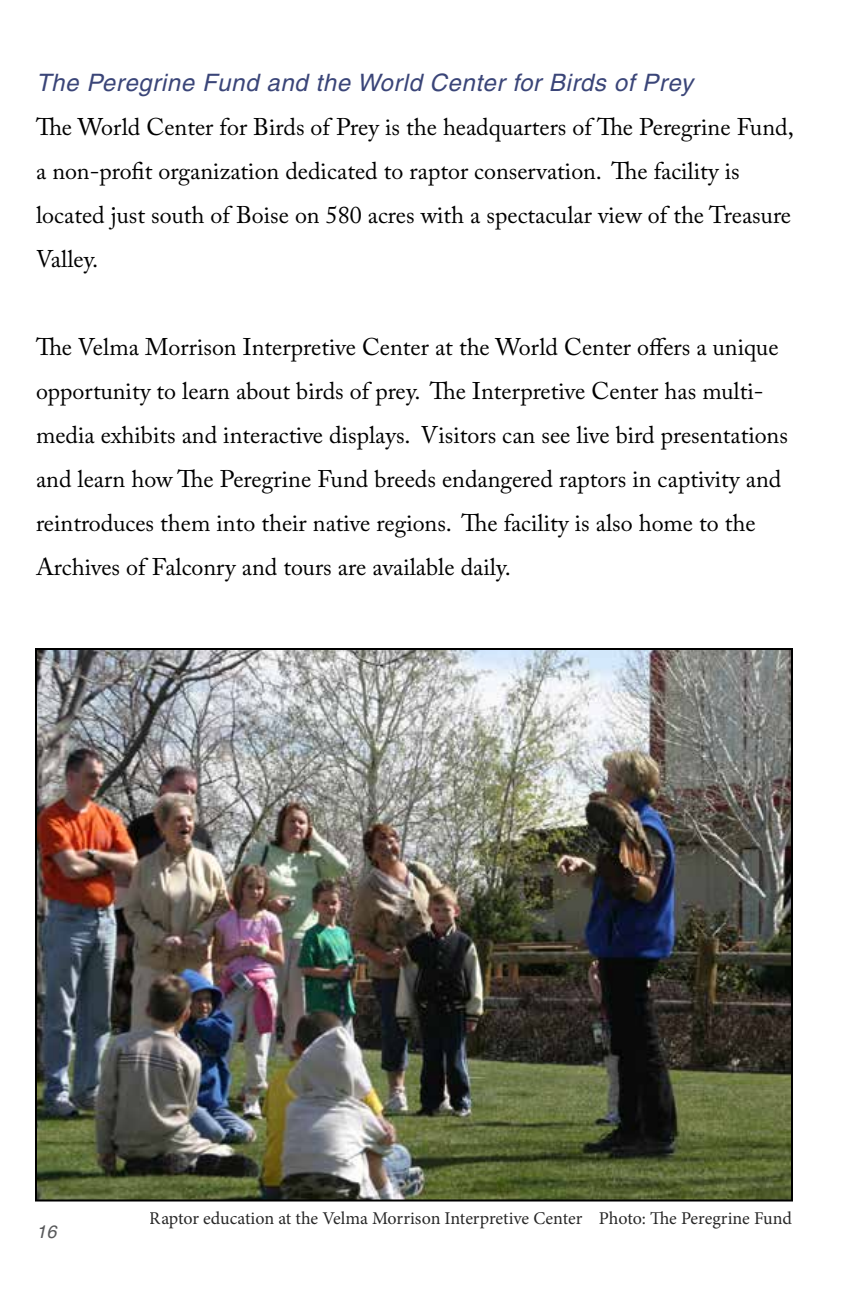
<style>
.page{position:relative;width:864px;height:1296px;background:#fff}
.page>*{position:absolute;margin:0;border:0;box-sizing:border-box;transform-origin:0 0}
.t1{font:24px/44px "Adobe Caslon Pro";color:#000}
.t2{font:italic 24px "Helvetica";letter-spacing:.025em;color:#3a4578}
.t3{font:18px "Minion Pro";letter-spacing:-.005em;color:#000}
.t4{font:italic 18px "Helvetica";color:#58595b}
</style>
<div class="page">
<img style="left:38px;top:651px;width:752px;height:548px">
<p class="t2" style="left:36px;top:68px;width:658px">The Peregrine Fund and the World Center for Birds of Prey</p>
<p class="t1" style="left:36px;top:104px;width:759px">The World Center for Birds of Prey is the headquarters of The Peregrine Fund, a non-profit organization dedicated to raptor conservation. The facility is located just south of Boise on 580 acres with a spectacular view of the Treasure Valley.</p>
<p class="t1" style="left:36px;top:324px;width:753px">The Velma Morrison Interpretive Center at the World Center offers a unique opportunity to learn about birds of prey. The Interpretive Center has multi&shy;media exhibits and interactive displays. Visitors can see live bird presentations and learn how The Peregrine Fund breeds endangered raptors in captivity and reintroduces them into their native regions. The facility is also home to the Archives of Falconry and tours are available daily.</p>
<p class="t4" style="left:36px;top:1221px;width:22px">16</p>
<p class="t3" style="left:150px;top:1206px;width:644px">Raptor education at the Velma Morrison Interpretive Center Photo: The Peregrine Fund</p>
</div>
